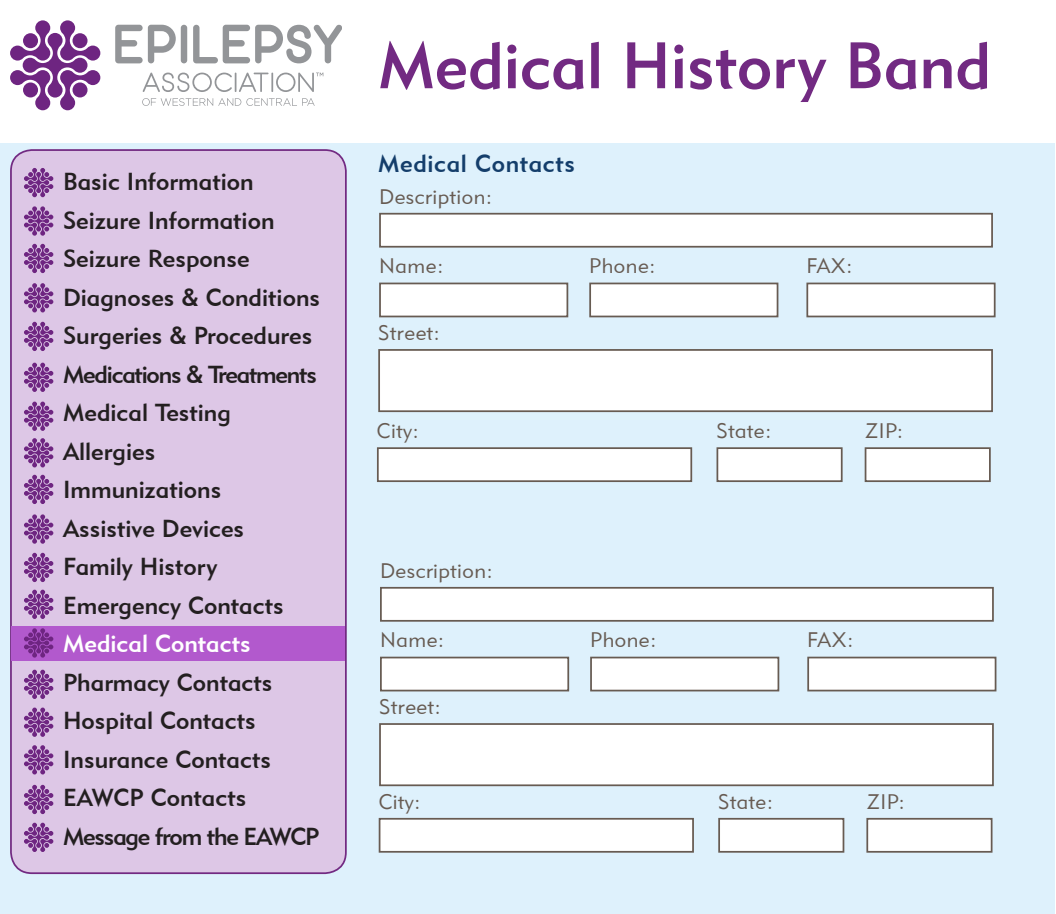
<style>
.page{position:relative;width:1056px;height:914px;background:#fff}
.page>*{position:absolute;margin:0;border:0;box-sizing:border-box;transform-origin:0 0}
.t1{font:64.75px "Geometric 415 BT Medium A";color:#722a82}
.t2{font:24.5px/38.5px "Geometric 415 BT Medium A";color:#231f20}
.t3{font:24.5px "Geometric 415 BT Medium A";color:#fff}
.t4{font:24.5px "Geometric 415 BT Medium A";letter-spacing:.025em;color:#143e6b}
.t5{font:21px "Geometric 415 BT Lite A";letter-spacing:.025em;color:#675b52}
</style>
<div class="page">
<div style="left:0;top:143px;width:1054px;height:771px;background:#def1fc"></div>
<div style="left:11px;top:150px;width:335px;height:723px;background:#ddc7e6;border-radius:21px"></div>
<div style="left:10px;top:149px;width:337px;height:725px;border:2px solid #722a82;border-radius:21px"></div>
<div style="left:12px;top:625px;width:333px;height:35px;background:#b259cd"></div>
<svg style="left:115px;top:25px;width:61px;height:38px"></svg>
<div style="left:181px;top:25px;width:6px;height:38px;background:#939598;border-radius:3px"></div>
<svg style="left:193px;top:24px;width:148px;height:39px"></svg>
<svg style="left:142px;top:98px;width:173px;height:8px"></svg>
<svg style="left:10px;top:20px;width:90px;height:90px"></svg>
<svg style="left:142px;top:72px;width:181px;height:20px"></svg>
<svg style="left:24px;top:168px;width:29px;height:29px"></svg>
<svg style="left:24px;top:206px;width:29px;height:30px"></svg>
<svg style="left:24px;top:244px;width:29px;height:29px"></svg>
<svg style="left:24px;top:283px;width:29px;height:29px"></svg>
<svg style="left:24px;top:322px;width:29px;height:29px"></svg>
<svg style="left:24px;top:362px;width:29px;height:30px"></svg>
<svg style="left:24px;top:401px;width:29px;height:30px"></svg>
<svg style="left:24px;top:438px;width:29px;height:29px"></svg>
<svg style="left:24px;top:475px;width:29px;height:29px"></svg>
<svg style="left:24px;top:514px;width:29px;height:29px"></svg>
<svg style="left:24px;top:552px;width:29px;height:30px"></svg>
<svg style="left:24px;top:589px;width:29px;height:30px"></svg>
<svg style="left:24px;top:628px;width:29px;height:29px"></svg>
<svg style="left:24px;top:669px;width:29px;height:30px"></svg>
<svg style="left:24px;top:707px;width:29px;height:29px"></svg>
<svg style="left:24px;top:745px;width:29px;height:29px"></svg>
<svg style="left:24px;top:784px;width:29px;height:30px"></svg>
<svg style="left:24px;top:822px;width:29px;height:30px"></svg>
<div style="left:378px;top:349px;width:614px;height:63px;background:#fff;border:2px solid #675b52"></div>
<div style="left:379px;top:282px;width:189px;height:35px;background:#fff;border:2px solid #675b52"></div>
<div style="left:589px;top:282px;width:189px;height:35px;background:#fff;border:2px solid #675b52"></div>
<div style="left:806px;top:282px;width:189px;height:35px;background:#fff;border:2px solid #675b52"></div>
<div style="left:379px;top:213px;width:613px;height:34px;background:#fff;border:2px solid #675b52"></div>
<div style="left:379px;top:723px;width:614px;height:63px;background:#fff;border:2px solid #675b52"></div>
<div style="left:380px;top:656px;width:189px;height:35px;background:#fff;border:2px solid #675b52"></div>
<div style="left:590px;top:656px;width:189px;height:35px;background:#fff;border:2px solid #675b52"></div>
<div style="left:807px;top:656px;width:189px;height:35px;background:#fff;border:2px solid #675b52"></div>
<div style="left:380px;top:587px;width:613px;height:34px;background:#fff;border:2px solid #675b52"></div>
<div style="left:377px;top:447px;width:315px;height:35px;background:#fff;border:2px solid #675b52"></div>
<div style="left:716px;top:447px;width:126px;height:35px;background:#fff;border:2px solid #675b52"></div>
<div style="left:864px;top:447px;width:126px;height:35px;background:#fff;border:2px solid #675b52"></div>
<div style="left:378px;top:817px;width:315px;height:35px;background:#fff;border:2px solid #675b52"></div>
<div style="left:718px;top:817px;width:126px;height:35px;background:#fff;border:2px solid #675b52"></div>
<div style="left:866px;top:817px;width:126px;height:35px;background:#fff;border:2px solid #675b52"></div>
<p class="t2" style="left:63px;top:162px;width:258px">Basic Information<br>Seizure Information<br>Seizure Response<br>Diagnoses &amp; Conditions<br>Surgeries &amp; Procedures<br>Medications &amp; Treatments<br>Medical Testing<br>Allergies<br>Immunizations<br>Assistive Devices<br>Family History<br>Emergency Contacts</p>
<p class="t3" style="left:63px;top:628px;width:189px">Medical Contacts</p>
<p class="t2" style="left:63px;top:662px;width:258px">Pharmacy Contacts<br>Hospital Contacts<br>Insurance Contacts<br>EAWCP Contacts<br>Message from the EAWCP</p>
<h1 class="t1" style="left:378px;top:26px;width:614px">Medical History Band</h1>
<p class="t4" style="left:378px;top:148px;width:198px">Medical Contacts</p>
<p class="t5" style="left:379px;top:183px;width:115px">Description:</p>
<p class="t5" style="left:379px;top:253px;width:66px">Name:</p>
<p class="t5" style="left:589px;top:253px;width:68px">Phone:</p>
<p class="t5" style="left:806px;top:253px;width:48px">FAX:</p>
<p class="t5" style="left:378px;top:319px;width:63px">Street:</p>
<p class="t5" style="left:377px;top:418px;width:44px">City:</p>
<p class="t5" style="left:716px;top:418px;width:56px">State:</p>
<p class="t5" style="left:864px;top:418px;width:40px">ZIP:</p>
<p class="t5" style="left:380px;top:557px;width:115px">Description:</p>
<p class="t5" style="left:380px;top:627px;width:66px">Name:</p>
<p class="t5" style="left:590px;top:627px;width:68px">Phone:</p>
<p class="t5" style="left:807px;top:627px;width:48px">FAX:</p>
<p class="t5" style="left:379px;top:693px;width:63px">Street:</p>
<p class="t5" style="left:378px;top:788px;width:44px">City:</p>
<p class="t5" style="left:718px;top:788px;width:56px">State:</p>
<p class="t5" style="left:866px;top:788px;width:40px">ZIP:</p>
</div>
